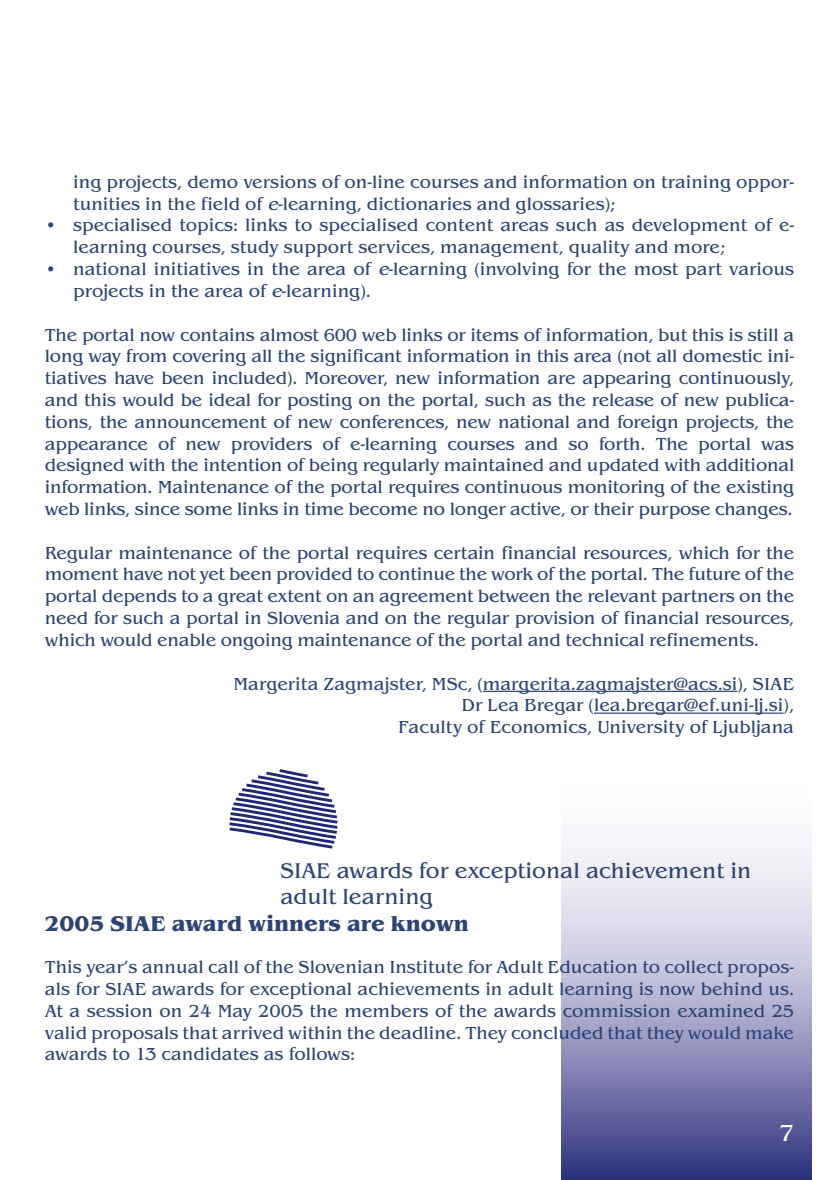
<style>
.page{position:relative;width:840px;height:1180px;background:#fff}
.page>*{position:absolute;margin:0;border:0;box-sizing:border-box;transform-origin:0 0}
.t1{font:24px "Benguiat Itc TCE";color:#fff}
.t2{font:22px/26.4px "Benguiat Itc TCE";color:#2c4374}
.t3{font:700 22px "Benguiat Itc TCE";color:#2c4374}
.t4{font:18px/21.8px "Benguiat Itc TCE";color:#2c4374}
.s1{font-style:italic}
</style>
<div class="page">
<svg style="left:561px;top:846px;width:249px;height:333px;background:#a3a3c7"></svg>
<hr style="left:482px;top:690px;width:77px;height:1px;background:#2c4374">
<hr style="left:559px;top:690px;width:90px;height:1px;background:#2c4374">
<hr style="left:655px;top:690px;width:82px;height:1px;background:#2c4374">
<hr style="left:593px;top:712px;width:51px;height:1px;background:#2c4374">
<hr style="left:643px;top:712px;width:115px;height:1px;background:#2c4374">
<svg style="left:758px;top:712px;width:25px;height:1px"></svg>
<svg style="left:229px;top:769px;width:108px;height:80px"></svg>
<p class="t4" style="left:73px;top:173px;width:722px">ing projects, demo versions of on-line courses and information on training oppor&shy;tunities in the field of <span class="s1">e</span>-learning, dictionaries and glossaries);</p>
<p class="t4" style="left:73px;top:216px;width:722px;text-indent:-28px">• specialised topics: links to specialised content areas such as development of e&shy;learning courses, study support services, management, quality and more;</p>
<p class="t4" style="left:73px;top:260px;width:722px;text-indent:-28px">• national initiatives in the area of <span class="s1">e</span>-learning (involving for the most part various projects in the area of <span class="s1">e</span>-learning).</p>
<p class="t4" style="left:45px;top:325px;width:750px;text-align:justify">The portal now contains almost 600 web links or items of information, but this is still a long way from covering all the significant information in this area (not all domestic ini&shy;tiatives have been included). Moreover, new information are appearing continuously, and this would be ideal for posting on the portal, such as the release of new publica&shy;tions, the announcement of new conferences, new national and foreign projects, the appearance of new providers of e-learning courses and so forth. The portal was designed with the intention of being regularly maintained and updated with additional information. Maintenance of the portal requires continuous monitoring of the existing web links, since some links in time become no longer active, or their purpose changes.</p>
<p class="t4" style="left:45px;top:543px;width:750px;text-align:justify">Regular maintenance of the portal requires certain financial resources, which for the moment have not yet been provided to continue the work of the portal. The future of the portal depends to a great extent on an agreement between the relevant partners on the need for such a portal in Slovenia and on the regular provision of financial resources, which would enable ongoing maintenance of the portal and technical refinements.</p>
<p class="t4" style="left:233px;top:674px;width:562px;text-align:right">Margerita Zagmajster, MSc, (margerita.zagmajster@acs.si), SIAE<br>Dr Lea Bregar (lea.bregar@ef.uni-lj.si),<br>Faculty of Economics, University of Ljubljana</p>
<p class="t2" style="left:280px;top:859px;width:472px">SIAE awards for exceptional achievement in adult learning</p>
<p class="t3" style="left:45px;top:915px;width:425px">2005 SIAE award winners are known</p>
<p class="t4" style="left:45px;top:957px;width:750px;text-align:justify">This year’s annual call of the Slovenian Institute for Adult Education to collect propos&shy;als for SIAE awards for exceptional achievements in adult learning is now behind us.<br>At a session on 24 May 2005 the members of the awards commission examined 25 valid proposals that arrived within the deadline. They concluded that they would make awards to 13 candidates as follows:</p>
<h1 class="t1" style="left:778px;top:1124px;width:16px">7</h1>
</div>
